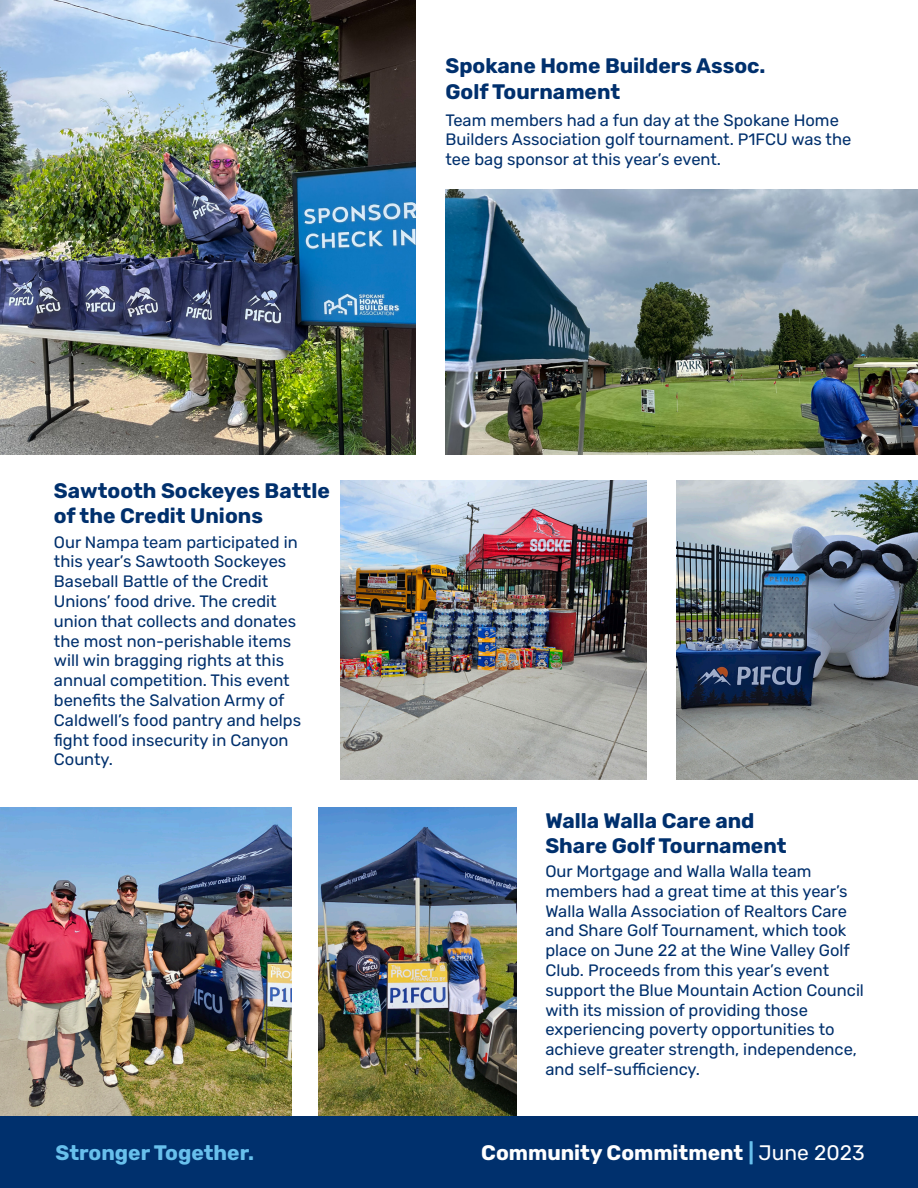
<style>
.page{position:relative;width:918px;height:1188px;background:#fff}
.page>*{position:absolute;margin:0;border:0;box-sizing:border-box;transform-origin:0 0}
.t1{font:700 21px/25.2px "Rubik";color:#00306d}
.t2{font:700 21px "Rubik";color:#fff}
.t3{font:700 21px "Rubik";color:#68c0ec}
.t4{font:16.5px/19.8px "Rubik";color:#00306d}
.s1{color:#68c0ec}
.s2{font-weight:400}
</style>
<div class="page">
<div style="left:0;top:1116px;width:918px;height:72px;background:#00306d"></div>
<img style="left:445px;top:189px;width:473px;height:265px">
<img style="left:0;top:0;width:415px;height:454px">
<img style="left:340px;top:480px;width:306px;height:300px">
<img style="left:676px;top:480px;width:242px;height:300px">
<img style="left:0;top:808px;width:291px;height:308px">
<img style="left:319px;top:808px;width:197px;height:308px">
<p class="t1" style="left:445px;top:54px;width:322px">Spokane Home Builders Assoc.<br>Golf Tournament</p>
<p class="t4" style="left:445px;top:110px;width:407px">Team members had a fun day at the Spokane Home<br>Builders Association golf tournament. P1FCU was the tee bag sponsor at this year’s event.</p>
<p class="t1" style="left:54px;top:479px;width:277px">Sawtooth Sockeyes Battle of the Credit Unions</p>
<p class="t4" style="left:54px;top:532px;width:249px">Our Nampa team participated in this year’s Sawtooth Sockeyes<br>Baseball Battle of the Credit<br>Unions’ food drive. The credit union that collects and donates the most non-perishable items will win bragging rights at this annual competition. This event benefits the Salvation Army of<br>Caldwell’s food pantry and helps fight food insecurity in Canyon<br>County.</p>
<p class="t1" style="left:545px;top:808px;width:243px">Walla Walla Care and<br>Share Golf Tournament</p>
<p class="t4" style="left:545px;top:862px;width:320px">Our Mortgage and Walla Walla team members had a great time at this year’s Walla Walla Association of Realtors Care and Share Golf Tournament, which took place on June 22 at the Wine Valley Golf Club. Proceeds from this year’s event support the Blue Mountain Action Council with its mission of providing those experiencing poverty opportunities to achieve greater strength, independence, and self-sufficiency.</p>
<p class="t3" style="left:55px;top:1141px;width:200px">Stronger Together.</p>
<p class="t2" style="left:481px;top:1141px;width:385px">Community Commitment <span class="s1">|</span> <span class="s2">June 2023</span></p>
</div>
